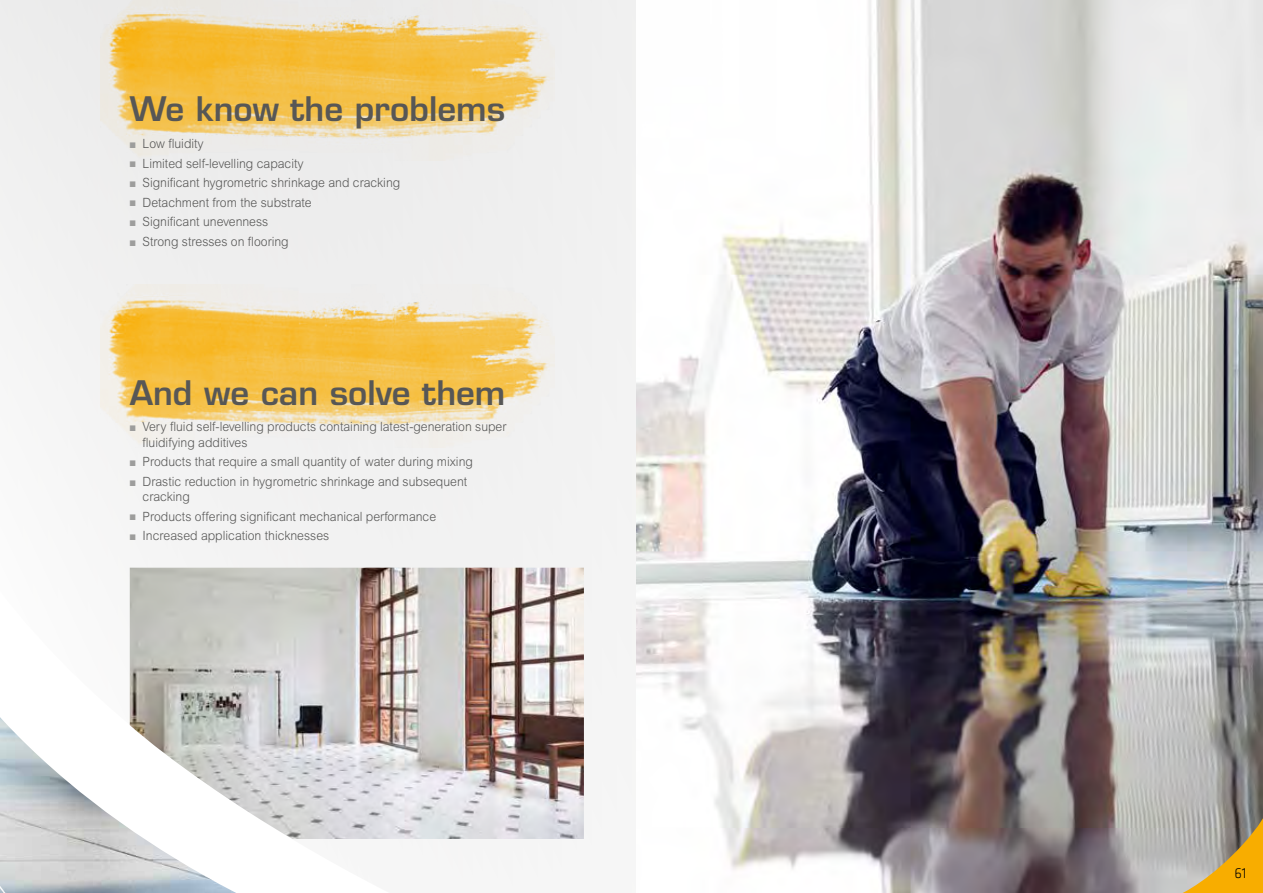
<style>
.page{position:relative;width:1263px;height:893px;background:#fff}
.page>*{position:absolute;margin:0;border:0;box-sizing:border-box;transform-origin:0 0}
.t1{font:600 33px "Eurostile";color:#575756}
.t2{font:condensed 15px "Eurostile";color:#000;scale:.96 1}
.t3{font:300 12.75px/15.3px "Arial";color:#575756;scale:.96 1}
.s1{color:#9d9d9c}
</style>
<div class="page">
<div style="left:528px;top:425px;width:108px;height:146px;background:#f3f3f3"></div>
<div style="left:0;top:0;width:636px;height:425px;background:#efefef"></div>
<svg style="left:0;top:247px;width:528px;height:646px"></svg>
<img style="left:636px;top:0;width:627px;height:893px">
<img style="left:101px;top:285px;width:454px;height:163px">
<img style="left:101px;top:0;width:454px;height:161px">
<svg style="left:1150px;top:777px;width:113px;height:116px;background:#b8a886"></svg>
<img style="left:130px;top:568px;width:454px;height:271px">
<h1 class="t1" style="left:130px;top:89px;width:377px">We know the problems</h1>
<p class="t3" style="left:130px;top:136px;width:79px"><span class="s1">■</span> Low fluidity</p>
<p class="t3" style="left:130px;top:155px;width:183px"><span class="s1">■</span> Limited self-levelling capacity</p>
<p class="t3" style="left:130px;top:175px;width:283px"><span class="s1">■</span> Significant hygrometric shrinkage and cracking</p>
<p class="t3" style="left:130px;top:195px;width:191px"><span class="s1">■</span> Detachment from the substrate</p>
<p class="t3" style="left:130px;top:214px;width:146px"><span class="s1">■</span> Significant unevenness</p>
<p class="t3" style="left:130px;top:234px;width:167px"><span class="s1">■</span> Strong stresses on flooring</p>
<h1 class="t1" style="left:130px;top:372px;width:377px">And we can solve them</h1>
<p class="t3" style="left:143px;top:419px;width:381px;text-indent:-13px"><span class="s1">■</span> Very fluid self-levelling products containing latest-generation super fluidifying additives</p>
<p class="t3" style="left:130px;top:454px;width:359px"><span class="s1">■</span> Products that require a small quantity of water during mixing</p>
<p class="t3" style="left:143px;top:474px;width:340px;text-indent:-13px"><span class="s1">■</span> Drastic reduction in hygrometric shrinkage and subsequent cracking</p>
<p class="t3" style="left:130px;top:509px;width:321px"><span class="s1">■</span> Products offering significant mechanical performance</p>
<p class="t3" style="left:130px;top:528px;width:209px"><span class="s1">■</span> Increased application thicknesses</p>
<p class="t2" style="left:1234px;top:864px;width:18px">61</p>
</div>
